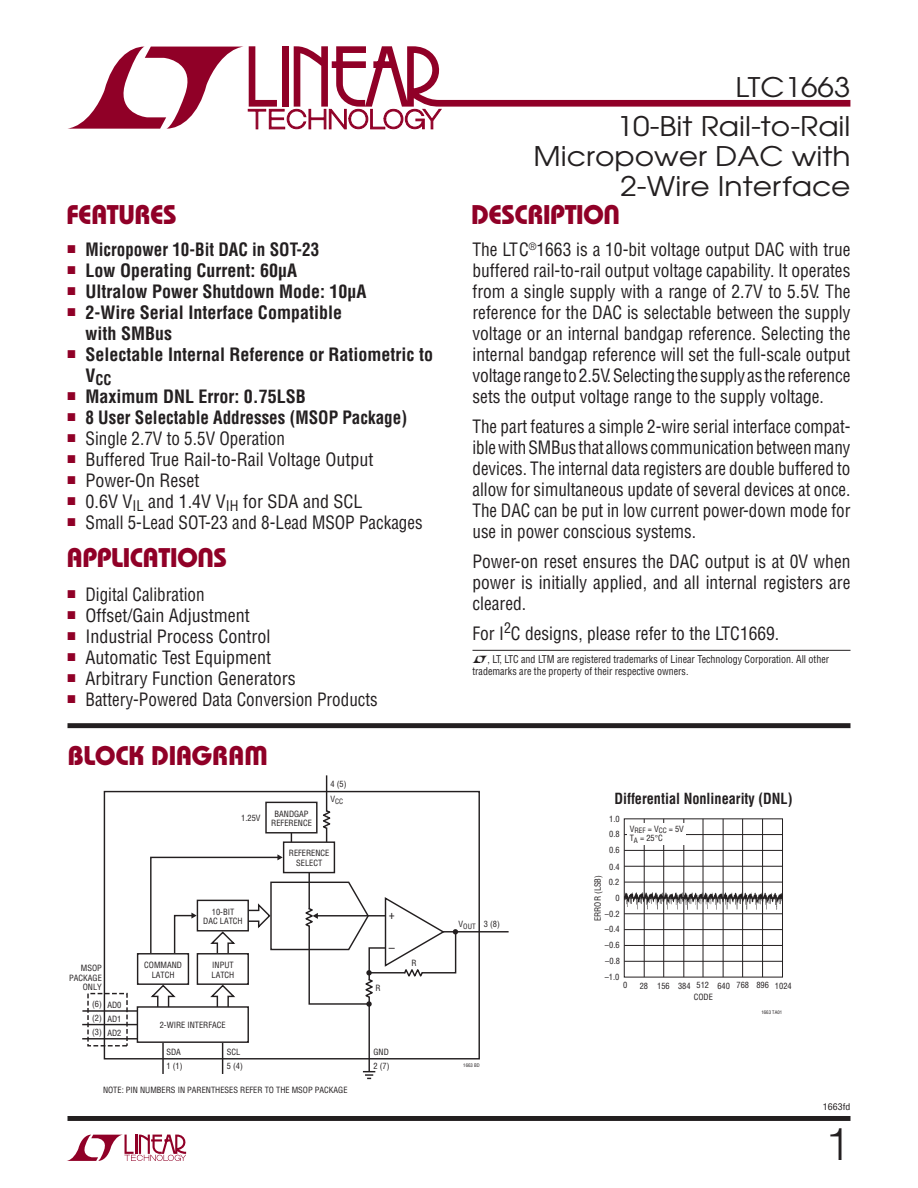
<style>
.page{position:relative;width:918px;height:1188px;background:#fff}
.page>*{position:absolute;margin:0;border:0;box-sizing:border-box;transform-origin:0 0}
.t1{font:300 45px "Helvetica";color:#231f20}
.t2{font:27px/30px "Avant Garde";color:#231f20;text-align:right;scale:1.1 1}
.t3{font:27px "Linear Bauhaus";letter-spacing:-.02em;color:#900027}
.t4{font:18px/21px "Linear Helv Cond";color:#231f20;text-align:justify}
.t5{font:18px/21px "Linear Helv Cond";color:#231f20;text-align:justify;scale:.95 1}
.t6{font:700 18px/21px "Linear Helv Cond";color:#231f20}
.t7{font:700 18px "Linear Helv Cond";color:#231f20;scale:.95 1}
.t8{font:700 15px "Linear Helv Cond";color:#231f20;scale:.95 1}
.t9{font:700 14.4px "Linear Helv Cond";color:#231f20}
.t10{font:12px "Linear Helv Cond";color:#231f20}
.t11{font:10.5px/12px "Linear Helv Cond";color:#231f20;scale:.95 1}
.t12{font:9px "Linear Helv Cond";color:#231f20;scale:1.1 1}
.t13{font:8.4px/9.6px "Linear Helv Cond";color:#231f20;text-align:center}
.t14{font:7.2px "Linear Helv Cond";color:#231f20}
.t15{font:4.8px "Linear Helv Cond";color:#231f20}
</style>
<div class="page">
<svg style="left:67px;top:1135px;width:119px;height:26px"></svg>
<div style="left:68px;top:1116px;width:782px;height:5px;background:#231f20"></div>
<svg style="left:68px;top:46px;width:782px;height:83px"></svg>
<div style="left:68px;top:723px;width:782px;height:5px;background:#231f20"></div>
<hr style="left:472px;top:650px;width:378px;height:1px;background:#231f20">
<hr style="left:441px;top:931px;width:68px;height:1px;background:#231f20">
<div style="left:137px;top:1006px;width:112px;height:37px;border:1px solid #231f20"></div>
<div style="left:265px;top:802px;width:53px;height:31px;border:1px solid #231f20"></div>
<hr style="left:326px;top:775px;width:1px;height:67px;background:#231f20">
<div style="left:283px;top:841px;width:52px;height:32px;border:1px solid #231f20"></div>
<svg style="left:149px;top:853px;width:309px;height:226px"></svg>
<div style="left:138px;top:954px;width:50px;height:30px;background:#fff"></div>
<div style="left:137px;top:953px;width:52px;height:32px;border:1px solid #231f20"></div>
<div style="left:104px;top:791px;width:376px;height:269px;border:1px solid #231f20"></div>
<hr style="left:82px;top:1010px;width:55px;height:2px;background:#231f20">
<hr style="left:82px;top:1024px;width:55px;height:1px;background:#231f20">
<hr style="left:82px;top:1038px;width:55px;height:1px;background:#231f20">
<div style="left:87px;top:993px;width:41px;height:53px;border:1px dashed #231f20"></div>
<svg style="left:322px;top:809px;width:9px;height:21px"></svg>
<img style="left:624px;top:818px;width:159px;height:159px">
<h2 class="t3" style="left:67px;top:205px;width:112px">FEATURES</h2>
<p class="t7" style="left:68px;top:243px;width:266px"><sup>■</sup> Micropower 10-Bit DAC in SOT-23</p>
<p class="t6" style="left:68px;top:262px;width:231px"><sup>■</sup> Low Operating Current: 60μA</p>
<p class="t6" style="left:68px;top:283px;width:301px"><sup>■</sup> Ultralow Power Shutdown Mode: 10μA</p>
<p class="t6" style="left:86px;top:304px;width:258px;text-indent:-18px"><sup>■</sup> 2-Wire Serial Interface Compatible with SMBus</p>
<p class="t6" style="left:68px;top:346px;width:367px"><sup>■</sup> Selectable Internal Reference or Ratiometric to</p>
<p class="t9" style="left:86px;top:375px;width:28px"><sup>V</sup>CC</p>
<p class="t6" style="left:68px;top:388px;width:240px"><sup>■</sup> Maximum DNL Error: 0.75LSB</p>
<p class="t7" style="left:68px;top:411px;width:359px"><sup>■</sup> 8 User Selectable Addresses (MSOP Package)</p>
<p class="t5" style="left:68px;top:430px;width:230px"><sup>■</sup> Single 2.7V to 5.5V Operation</p>
<p class="t4" style="left:68px;top:451px;width:307px"><sup>■</sup> Buffered True Rail-to-Rail Voltage Output</p>
<p class="t4" style="left:68px;top:472px;width:134px"><sup>■</sup> Power-On Reset</p>
<p class="t4" style="left:68px;top:493px;width:297px"><sup>■</sup> 0.6V V<sub>IL</sub> and 1.4V V<sub>IH</sub> for SDA and SCL</p>
<p class="t5" style="left:68px;top:514px;width:375px"><sup>■</sup> Small 5-Lead SOT-23 and 8-Lead MSOP Packages</p>
<h2 class="t3" style="left:66px;top:548px;width:162px">APPLICATIONS</h2>
<p class="t5" style="left:68px;top:586px;width:146px"><sup>■</sup> Digital Calibration</p>
<p class="t4" style="left:68px;top:607px;width:184px"><sup>■</sup> Offset/Gain Adjustment</p>
<p class="t4" style="left:68px;top:628px;width:204px"><sup>■</sup> Industrial Process Control</p>
<p class="t4" style="left:68px;top:649px;width:205px"><sup>■</sup> Automatic Test Equipment</p>
<p class="t4" style="left:68px;top:670px;width:230px"><sup>■</sup> Arbitrary Function Generators</p>
<p class="t5" style="left:68px;top:691px;width:328px"><sup>■</sup> Battery-Powered Data Conversion Products</p>
<h2 class="t3" style="left:68px;top:746px;width:202px">BLOCK DIAGRAM</h2>
<p class="t13" style="left:331px;top:780px;width:18px">4 (5)</p>
<p class="t14" style="left:331px;top:799px;width:14px"><sup>V</sup>CC</p>
<p class="t13" style="left:69px;top:964px;width:34px;text-align:right">MSOP<br>PACKAGE<br>ONLY</p>
<p class="t13" style="left:92px;top:1012px;width:11px;line-height:14.4px;text-align:left">(2) (3)</p>
<p class="t13" style="left:108px;top:1013px;width:16px;line-height:14px;text-align:left">AD1<br>AD2</p>
<p class="t13" style="left:92px;top:1001px;width:31px">(6) AD0</p>
<p class="t13" style="left:144px;top:961px;width:39px">COMMAND<br>LATCH</p>
<p class="t13" style="left:241px;top:814px;width:21px">1.25V</p>
<p class="t13" style="left:271px;top:810px;width:42px">BANDGAP<br>REFERENCE</p>
<p class="t13" style="left:289px;top:850px;width:42px">REFERENCE<br>SELECT</p>
<p class="t13" style="left:203px;top:908px;width:41px">10-BIT<br>DAC LATCH</p>
<p class="t13" style="left:212px;top:961px;width:24px;text-align:left">INPUT<br>LATCH</p>
<p class="t13" style="left:160px;top:1021px;width:68px">2-WIRE INTERFACE</p>
<p class="t13" style="left:167px;top:1048px;width:16px">SDA</p>
<p class="t13" style="left:227px;top:1048px;width:15px">SCL</p>
<p class="t13" style="left:167px;top:1062px;width:18px">1 (1)</p>
<p class="t13" style="left:227px;top:1062px;width:18px">5 (4)</p>
<p class="t13" style="left:103px;top:1086px;width:246px">NOTE: PIN NUMBERS IN PARENTHESES REFER TO THE MSOP PACKAGE</p>
<p class="t10" style="left:389px;top:910px;width:7px">+</p>
<p class="t10" style="left:389px;top:943px;width:7px">–</p>
<p class="t13" style="left:376px;top:984px;width:7px">R</p>
<p class="t13" style="left:411px;top:959px;width:7px">R</p>
<p class="t13" style="left:374px;top:1048px;width:17px">GND</p>
<p class="t13" style="left:374px;top:1062px;width:18px">2 (7)</p>
<h2 class="t2" style="left:736px;top:73px;width:106px">LTC1663</h2>
<h2 class="t2" style="left:534px;top:112px;width:290px">10-Bit Rail-to-Rail<br>Micropower DAC with<br>2-Wire Interface</h2>
<h2 class="t3" style="left:471px;top:205px;width:151px">DESCRIPTION</h2>
<p class="t4" style="left:472px;top:241px;width:380px">The LTC<sup>®</sup>1663 is a 10-bit voltage output DAC with true buffered rail-to-rail output voltage capability. It operates from a single supply with a range of 2.7V to 5.5V. The reference for the DAC is selectable between the supply voltage or an internal bandgap reference. Selecting the internal bandgap reference will set the full-scale output voltage range to 2.5V. Selecting the supply as the reference sets the output voltage range to the supply voltage.</p>
<p class="t5" style="left:472px;top:418px;width:399px">The part features a simple 2-wire serial interface compat&shy;ible with SMBus that allows communication between many devices. The internal data registers are double buffered to allow for simultaneous update of several devices at once.<br>The DAC can be put in low current power-down mode for use in power conscious systems.</p>
<p class="t4" style="left:472px;top:553px;width:380px">Power-on reset ensures the DAC output is at 0V when power is initially applied, and all internal registers are cleared.</p>
<p class="t4" style="left:472px;top:625px;width:308px">For I<sup>2</sup>C designs, please refer to the LTC1669.</p>
<p class="t11" style="left:472px;top:655px;width:377px;text-indent:15px">, LT, LTC and LTM are registered trademarks of Linear Technology Corporation. All other trademarks are the property of their respective owners.</p>
<p class="t8" style="left:614px;top:793px;width:189px">Differential Nonlinearity (DNL)</p>
<p class="t13" style="left:459px;top:920px;width:43px">V<sub>OUT</sub> 3 (8)</p>
<p class="t15" style="left:463px;top:1064px;width:18px">1663 BD</p>
<p class="t13" style="left:609px;top:815px;width:12px">1.0</p>
<p class="t13" style="left:609px;top:830px;width:12px">0.8</p>
<p class="t13" style="left:609px;top:847px;width:12px">0.6</p>
<p class="t13" style="left:609px;top:863px;width:12px">0.4</p>
<p class="t13" style="left:594px;top:921px;width:47px;rotate:-90deg">ERROR (LSB)</p>
<p class="t13" style="left:609px;top:878px;width:12px">0.2</p>
<p class="t13" style="left:615px;top:894px;width:6px">0</p>
<p class="t13" style="left:605px;top:910px;width:16px">–0.2</p>
<p class="t13" style="left:605px;top:926px;width:16px">–0.4</p>
<p class="t13" style="left:605px;top:942px;width:16px">–0.6</p>
<p class="t13" style="left:605px;top:957px;width:16px">–0.8</p>
<p class="t13" style="left:630px;top:825px;width:56px;text-align:left">V<sub>REF</sub> = V<sub>CC</sub> = 5V<br>T<sub>A</sub> = 25 C</p>
<p class="t13" style="left:605px;top:973px;width:16px">–1.0</p>
<p class="t13" style="left:623px;top:982px;width:6px">0</p>
<p class="t13" style="left:640px;top:982px;width:10px">28</p>
<p class="t13" style="left:678px;top:982px;width:14px">384</p>
<p class="t13" style="left:737px;top:982px;width:57px">768 896 1024</p>
<p class="t13" style="left:657px;top:982px;width:14px">156</p>
<p class="t13" style="left:696px;top:982px;width:35px">512 640</p>
<p class="t13" style="left:694px;top:993px;width:21px">CODE</p>
<p class="t15" style="left:761px;top:1010px;width:22px">1663 TA01</p>
<p class="t12" style="left:823px;top:1104px;width:26px">1663fd</p>
<h1 class="t1" style="left:825px;top:1121px;width:27px">1</h1>
</div>
